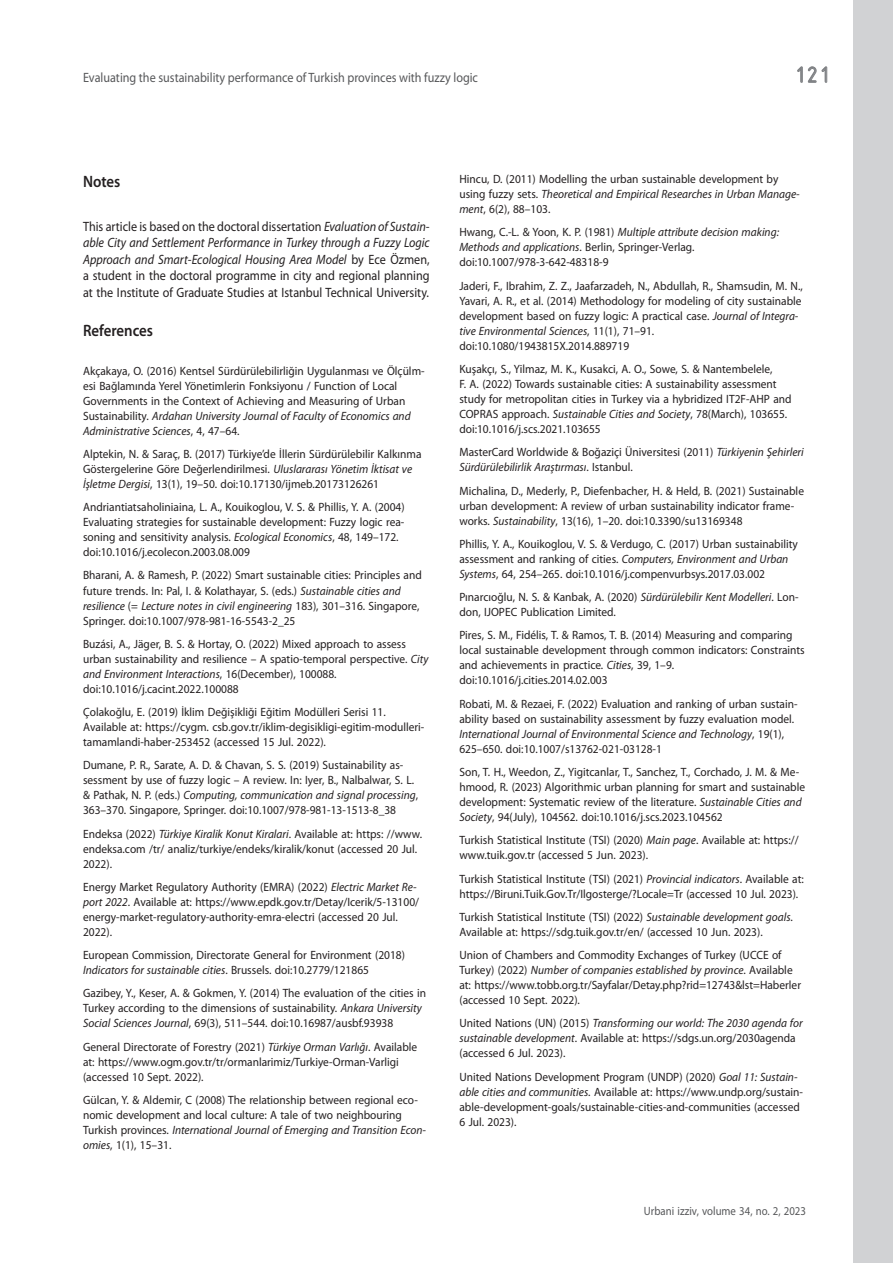
<style>
.page{position:relative;width:893px;height:1263px;background:#fff}
.page>*{position:absolute;margin:0;border:0;box-sizing:border-box;transform-origin:0 0}
.t1{font:24px "ISOCTEUR";color:#808285}
.t2{font:600 16.5px "Myriad Pro";color:#231f20;scale:.9 1}
.t3{font:13.5px/16.5px "Myriad Pro";color:#231f20;text-align:justify;scale:.9 1}
.t4{font:13.5px "Myriad Pro";color:#57585a;scale:.9 1}
.t5{font:12px/15px "Myriad Pro";color:#231f20;scale:.95 1}
.t6{font:12px "Myriad Pro";color:#57585a;scale:.9 1}
.s1{font-style:italic}
</style>
<div class="page">
<svg style="left:797px;top:66px;width:30px;height:17px"></svg>
<div style="left:853px;top:0;width:40px;height:1262px;background:#d1d2d4"></div>
<p class="t4" style="left:83px;top:70px;width:440px">Evaluating the sustainability performance of Turkish provinces with fuzzy logic</p>
<h1 class="t1" style="left:791px;top:59px;width:43px">121</h1>
<h2 class="t2" style="left:83px;top:170px;width:43px">Notes</h2>
<p class="t3" style="left:83px;top:218px;width:387px">This article is based on the doctoral dissertation <span class="s1">Evaluation of Sustain&shy;able City and Settlement Performance in Turkey through a Fuzzy Logic Approach and Smart-Ecological Housing Area Model</span> by Ece Özmen, a student in the doctoral programme in city and regional planning at the Institute of Graduate Studies at Istanbul Technical University.</p>
<h2 class="t2" style="left:83px;top:320px;width:79px">References</h2>
<p class="t5" style="left:83px;top:363px;width:361px">Akçakaya, O. (2016) Kentsel Sürdürülebilirliğin Uygulanması ve Ölçülm&shy;esi Bağlamında Yerel Yönetimlerin Fonksiyonu / Function of Local Governments in the Context of Achieving and Measuring of Urban Sustainability. <span class="s1">Ardahan University Journal of Faculty of Economics and Administrative Sciences</span>, 4, 47–64.</p>
<p class="t5" style="left:83px;top:446px;width:358px">Alptekin, N. &amp; Saraç, B. (2017) Türkiye’de İllerin Sürdürülebilir Kalkınma<br>Göstergelerine Göre Değerlendirilmesi. <span class="s1">Uluslararası Yönetim İktisat ve<br>İşletme Dergisi</span>, 13(1), 19–50. doi:10.17130/ijmeb.20173126261</p>
<p class="t5" style="left:83px;top:500px;width:340px">Andriantiatsaholiniaina, L. A., Kouikoglou, V. S. &amp; Phillis, Y. A. (2004)<br>Evaluating strategies for sustainable development: Fuzzy logic rea&shy;soning and sensitivity analysis. <span class="s1">Ecological Economics</span>, 48, 149–172. doi:10.1016/j.ecolecon.2003.08.009</p>
<p class="t5" style="left:83px;top:568px;width:358px">Bharani, A. &amp; Ramesh, P. (2022) Smart sustainable cities: Principles and future trends. In: Pal, I. &amp; Kolathayar, S. (eds.) <span class="s1">Sustainable cities and resilience</span> (= <span class="s1">Lecture notes in civil engineering</span> 183), 301–316. Singapore, Springer. doi:10.1007/978-981-16-5543-2_25</p>
<p class="t5" style="left:83px;top:636px;width:365px">Buzási, A., Jäger, B. S. &amp; Hortay, O. (2022) Mixed approach to assess urban sustainability and resilience – A spatio-temporal perspective. <span class="s1">City and Environment Interactions</span>, 16(December), 100088. doi:10.1016/j.cacint.2022.100088</p>
<p class="t5" style="left:83px;top:704px;width:361px">Çolakoğlu, E. (2019) İklim Değişikliği Eğitim Modülleri Serisi 11.<br>Available at: https://cygm. csb.gov.tr/iklim-degisikligi-egitim-modulleri&shy;tamamlandi-haber-253452 (accessed 15 Jul. 2022).</p>
<p class="t5" style="left:83px;top:758px;width:354px">Dumane, P. R., Sarate, A. D. &amp; Chavan, S. S. (2019) Sustainability as&shy;sessment by use of fuzzy logic – A review. In: Iyer, B., Nalbalwar, S. L. &amp; Pathak, N. P. (eds.) <span class="s1">Computing, communication and signal processing</span>, 363–370. Singapore, Springer. doi:10.1007/978-981-13-1513-8_38</p>
<p class="t5" style="left:83px;top:826px;width:358px">Endeksa (2022) <span class="s1">Türkiye Kiralik Konut Kiralari</span>. Available at: https: //www. endeksa.com /tr/ analiz/turkiye/endeks/kiralik/konut (accessed 20 Jul.<br>2022).</p>
<p class="t5" style="left:83px;top:879px;width:355px">Energy Market Regulatory Authority (EMRA) (2022) <span class="s1">Electric Market Re&shy;port 2022</span>. Available at: https://www.epdk.gov.tr/Detay/Icerik/5-13100/ energy-market-regulatory-authority-emra-electri (accessed 20 Jul.<br>2022).</p>
<p class="t5" style="left:83px;top:947px;width:340px">European Commission, Directorate General for Environment (2018)<br><span class="s1">Indicators for sustainable cities</span>. Brussels. doi:10.2779/121865</p>
<p class="t5" style="left:83px;top:986px;width:363px">Gazibey, Y., Keser, A. &amp; Gokmen, Y. (2014) The evaluation of the cities in<br>Turkey according to the dimensions of sustainability. <span class="s1">Ankara University<br>Social Sciences Journal</span>, 69(3), 511–544. doi:10.16987/ausbf.93938</p>
<p class="t5" style="left:83px;top:1039px;width:353px">General Directorate of Forestry (2021) <span class="s1">Türkiye Orman Varlığı</span>. Available at: https://www.ogm.gov.tr/tr/ormanlarimiz/Turkiye-Orman-Varligi (accessed 10 Sept. 2022).</p>
<p class="t5" style="left:83px;top:1092px;width:363px">Gülcan, Y. &amp; Aldemir, C (2008) The relationship between regional eco&shy;nomic development and local culture: A tale of two neighbouring Turkish provinces. <span class="s1">International Journal of Emerging and Transition Econ&shy;omies</span>, 1(1), 15–31.</p>
<p class="t5" style="left:459px;top:172px;width:360px">Hincu, D. (2011) Modelling the urban sustainable development by using fuzzy sets. <span class="s1">Theoretical and Empirical Researches in Urban Manage&shy;ment</span>, 6(2), 88–103.</p>
<p class="t5" style="left:459px;top:225px;width:338px">Hwang, C.-L. &amp; Yoon, K. P. (1981) <span class="s1">Multiple attribute decision making:<br>Methods and applications</span>. Berlin, Springer-Verlag. doi:10.1007/978-3-642-48318-9</p>
<p class="t5" style="left:459px;top:278px;width:363px">Jaderi, F., Ibrahim, Z. Z., Jaafarzadeh, N., Abdullah, R., Shamsudin, M. N., Yavari, A. R., et al. (2014) Methodology for modeling of city sustainable development based on fuzzy logic: A practical case. <span class="s1">Journal of Integra&shy;tive Environmental Sciences</span>, 11(1), 71–91. doi:10.1080/1943815X.2014.889719</p>
<p class="t5" style="left:459px;top:362px;width:351px">Kuşakçı, S., Yilmaz, M. K., Kusakci, A. O., Sowe, S. &amp; Nantembelele,<br>F. A. (2022) Towards sustainable cities: A sustainability assessment study for metropolitan cities in Turkey via a hybridized IT2F-AHP and COPRAS approach. <span class="s1">Sustainable Cities and Society</span>, 78(March), 103655. doi:10.1016/j.scs.2021.103655</p>
<p class="t5" style="left:459px;top:445px;width:364px">MasterCard Worldwide &amp; Boğaziçi Üniversitesi (2011) <span class="s1">Türkiyenin Şehirleri<br>Sürdürülebilirlik Araştırması</span>. Istanbul.</p>
<p class="t5" style="left:459px;top:483px;width:364px">Michalina, D., Mederly, P., Diefenbacher, H. &amp; Held, B. (2021) Sustainable urban development: A review of urban sustainability indicator frame&shy;works. <span class="s1">Sustainability</span>, 13(16), 1–20. doi:10.3390/su13169348</p>
<p class="t5" style="left:459px;top:536px;width:358px">Phillis, Y. A., Kouikoglou, V. S. &amp; Verdugo, C. (2017) Urban sustainability assessment and ranking of cities. <span class="s1">Computers, Environment and Urban<br>Systems</span>, 64, 254–265. doi:10.1016/j.compenvurbsys.2017.03.002</p>
<p class="t5" style="left:459px;top:590px;width:358px">Pınarcıoğlu, N. S. &amp; Kanbak, A. (2020) <span class="s1">Sürdürülebilir Kent Modelleri</span>. Lon&shy;don, IJOPEC Publication Limited.</p>
<p class="t5" style="left:459px;top:628px;width:365px">Pires, S. M., Fidélis, T. &amp; Ramos, T. B. (2014) Measuring and comparing local sustainable development through common indicators: Constraints and achievements in practice. <span class="s1">Cities</span>, 39, 1–9. doi:10.1016/j.cities.2014.02.003</p>
<p class="t5" style="left:459px;top:696px;width:357px">Robati, M. &amp; Rezaei, F. (2022) Evaluation and ranking of urban sustain&shy;ability based on sustainability assessment by fuzzy evaluation model.<br><span class="s1">International Journal of Environmental Science and Technology</span>, 19(1), 625–650. doi:10.1007/s13762-021-03128-1</p>
<p class="t5" style="left:459px;top:764px;width:365px">Son, T. H., Weedon, Z., Yigitcanlar, T., Sanchez, T., Corchado, J. M. &amp; Me&shy;hmood, R. (2023) Algorithmic urban planning for smart and sustainable development: Systematic review of the literature. <span class="s1">Sustainable Cities and Society</span>, 94(July), 104562. doi:10.1016/j.scs.2023.104562</p>
<p class="t5" style="left:459px;top:833px;width:359px">Turkish Statistical Institute (TSI) (2020) <span class="s1">Main page</span>. Available at: https:// www.tuik.gov.tr (accessed 5 Jun. 2023).</p>
<p class="t5" style="left:459px;top:871px;width:364px">Turkish Statistical Institute (TSI) (2021) <span class="s1">Provincial indicators</span>. Available at: https://Biruni.Tuik.Gov.Tr/Ilgosterge/?Locale=Tr (accessed 10 Jul. 2023).</p>
<p class="t5" style="left:459px;top:909px;width:353px">Turkish Statistical Institute (TSI) (2022) <span class="s1">Sustainable development goals</span>.<br>Available at: https://sdg.tuik.gov.tr/en/ (accessed 10 Jun. 2023).</p>
<p class="t5" style="left:459px;top:947px;width:361px">Union of Chambers and Commodity Exchanges of Turkey (UCCE of Turkey) (2022) <span class="s1">Number of companies established by province</span>. Available at: https://www.tobb.org.tr/Sayfalar/Detay.php?rid=12743&amp;lst=Haberler (accessed 10 Sept. 2022).</p>
<p class="t5" style="left:459px;top:1016px;width:363px">United Nations (UN) (2015) <span class="s1">Transforming our world: The 2030 agenda for sustainable development</span>. Available at: https://sdgs.un.org/2030agenda (accessed 6 Jul. 2023).</p>
<p class="t5" style="left:459px;top:1069px;width:363px">United Nations Development Program (UNDP) (2020) <span class="s1">Goal 11: Sustain&shy;able cities and communities</span>. Available at: https://www.undp.org/sustain&shy;able-development-goals/sustainable-cities-and-communities (accessed 6 Jul. 2023).</p>
<p class="t6" style="left:644px;top:1204px;width:182px">Urbani izziv, volume 34, no. 2, 2023</p>
</div>
